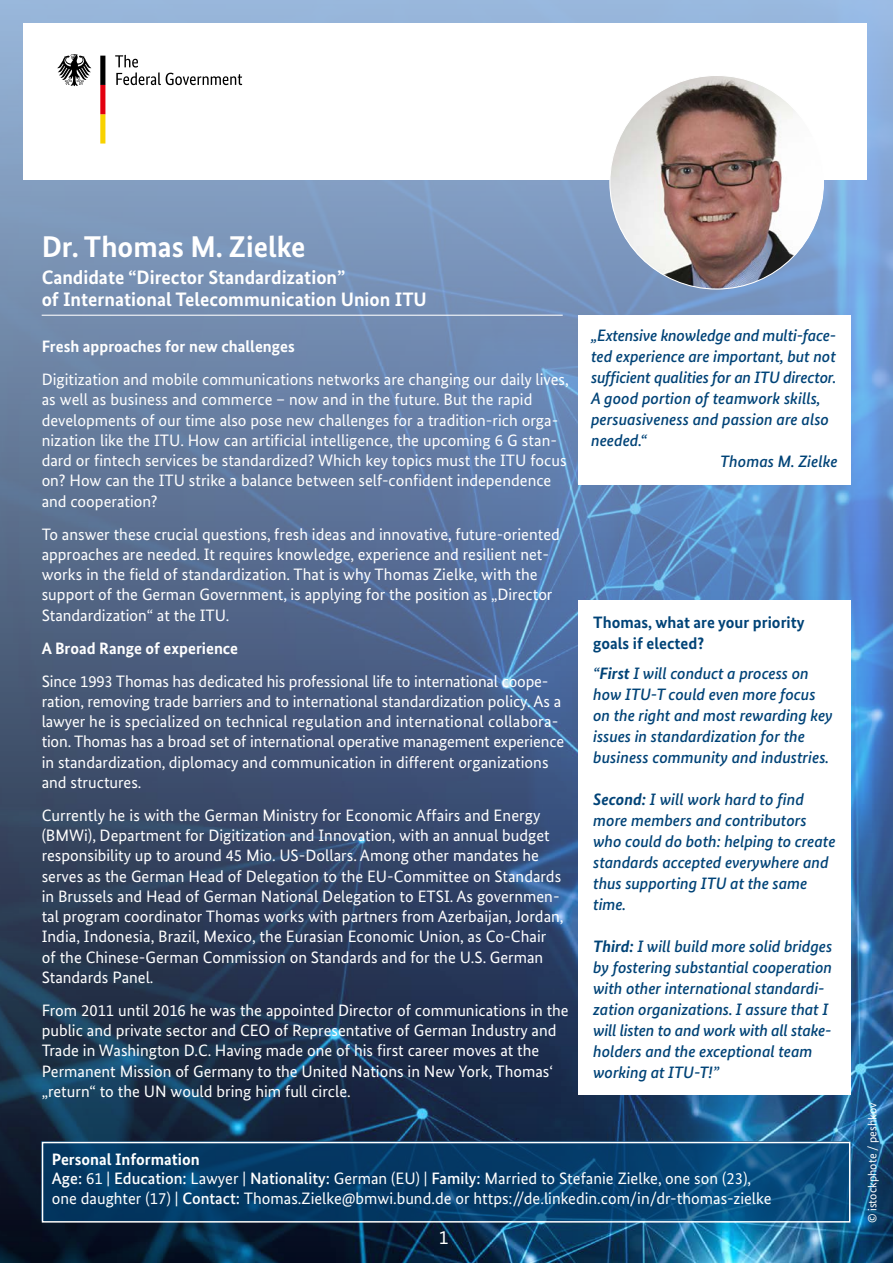
<style>
.page{position:relative;width:893px;height:1263px;background:#fff}
.page>*{position:absolute;margin:0;border:0;box-sizing:border-box;transform-origin:0 0}
.t1{font:700 30px "Bundes Sans";color:#fff}
.t2{font:700 19.5px/22.5px "Bundes Sans";color:#fff}
.t3{font:19.5px "Bundes Sans";color:#fff}
.t4{font:16.5px/20.2px "Bundes Sans";color:#fff}
.t5{font:italic 500 16.5px/21px "Bundes Sans";letter-spacing:-.005em;color:#004377}
.t6{font:700 16.5px "Bundes Sans";color:#fff}
.t7{font:700 16.5px/21px "Bundes Sans";color:#004377}
.t8{font:12px "Bundes Sans";color:#fff}
.s1{font-weight:700}
.s2{font-weight:500}
</style>
<div class="page">
<img style="left:0;top:0;width:893px;height:1263px">
<div style="left:578px;top:600px;width:272px;height:495px;background:#fff"></div>
<div style="left:578px;top:315px;width:272px;height:170px;background:#fff"></div>
<div style="left:23px;top:23px;width:844px;height:156px;background:#fff"></div>
<svg style="left:115px;top:55px;width:127px;height:30px"></svg>
<svg style="left:57px;top:54px;width:34px;height:32px"></svg>
<svg style="left:100px;top:56px;width:5px;height:88px"></svg>
<img style="left:610px;top:75px;width:213px;height:214px;border-radius:107px">
<hr style="left:42px;top:315px;width:521px;height:1px;background:#fff">
<svg style="left:45px;top:1145px;width:802px;height:74px;fill:#043b68"></svg>
<div style="left:42px;top:1142px;width:808px;height:80px;border:2px solid #fff"></div>
<h1 class="t1" style="left:42px;top:229px;width:265px">Dr. Thomas M. Zielke</h1>
<h2 class="t2" style="left:42px;top:266px;width:387px">Candidate “Director Standardization”<br>of International Telecommunication Union ITU</h2>
<h3 class="t6" style="left:42px;top:336px;width:255px">Fresh approaches for new challenges</h3>
<p class="t4" style="left:42px;top:369px;width:529px">Digitization and mobile communications networks are changing our daily lives, as well as business and commerce – now and in the future. But the rapid developments of our time also pose new challenges for a tradition-rich orga&shy;nization like the ITU. How can artificial intelligence, the upcoming 6 G stan&shy;dard or fintech services be standardized? Which key topics must the ITU focus on? How can the ITU strike a balance between self-confident independence and cooperation?</p>
<p class="t4" style="left:42px;top:524px;width:520px">To answer these crucial questions, fresh ideas and innovative, future-oriented approaches are needed. It requires knowledge, experience and resilient net&shy;works in the field of standardization. That is why Thomas Zielke, with the support of the German Government, is applying for the position as „Director Standardization“ at the ITU.</p>
<h3 class="t6" style="left:42px;top:638px;width:198px">A Broad Range of experience</h3>
<p class="t4" style="left:42px;top:671px;width:524px">Since 1993 Thomas has dedicated his professional life to international coope&shy;ration, removing trade barriers and to international standardization policy. As a lawyer he is specialized on technical regulation and international collabora&shy;tion. Thomas has a broad set of international operative management experience in standardization, diplomacy and communication in different organizations and structures.</p>
<p class="t4" style="left:42px;top:805px;width:523px">Currently he is with the German Ministry for Economic Affairs and Energy (BMWi), Department for Digitization and Innovation, with an annual budget responsibility up to around 45 Mio. US-Dollars. Among other mandates he serves as the German Head of Delegation to the EU-Committee on Standards in Brussels and Head of German National Delegation to ETSI. As governmen&shy;tal program coordinator Thomas works with partners from Azerbaijan, Jordan, India, Indonesia, Brazil, Mexico, the Eurasian Economic Union, as Co-Chair of the Chinese-German Commission on Standards and for the U.S. German Standards Panel.</p>
<p class="t4" style="left:42px;top:1000px;width:529px">From 2011 until 2016 he was the appointed Director of communications in the public and private sector and CEO of Representative of German Industry and Trade in Washington D.C. Having made one of his first career moves at the Permanent Mission of Germany to the United Nations in New York, Thomas‘ „return“ to the UN would bring him full circle.</p>
<p class="t5" style="left:591px;top:324px;width:247px">„Extensive knowledge and multi-face&shy;ted experience are important, but not sufficient qualities for an ITU director.<br>A good portion of teamwork skills, persuasiveness and passion are also needed.“</p>
<p class="t5" style="left:720px;top:450px;width:119px">Thomas M. Zielke</p>
<p class="t7" style="left:593px;top:612px;width:213px">Thomas, what are your priority goals if elected?</p>
<p class="t5" style="left:593px;top:662px;width:241px">“<span class="s1">First</span> I will conduct a process on how ITU-T could even more focus on the right and most rewarding key issues in standardization for the business community and industries.</p>
<p class="t5" style="left:593px;top:788px;width:244px"><span class="s1">Second:</span> I will work hard to find more members and contributors who could do both: helping to create standards accepted everywhere and thus supporting ITU at the same time.</p>
<p class="t5" style="left:593px;top:935px;width:241px"><span class="s1">Third:</span> I will build more solid bridges by fostering substantial cooperation with other international standardi&shy;zation organizations. I assure that I will listen to and work with all stake&shy;holders and the exceptional team working at ITU-T!”</p>
<p class="t4" style="left:52px;top:1149px;width:721px;line-height:19.5px"><span class="s1">Personal Information<br></span><span class="s2">Age:</span> 61 | <span class="s2">Education:</span> Lawyer | <span class="s2">Nationality:</span> German (EU) | <span class="s2">Family:</span> Married to Stefanie Zielke, one son (23), one daughter (17) | <span class="s2">Contact:</span> Thomas.Zielke@bmwi.bund.de or https://de.linkedin.com/in/dr-thomas-zielke</p>
<p class="t3" style="left:439px;top:1225px;width:11px">1</p>
<h4 class="t8" style="left:865px;top:1223px;width:122px;rotate:-90deg">© istockphote / peshkov</h4>
</div>
